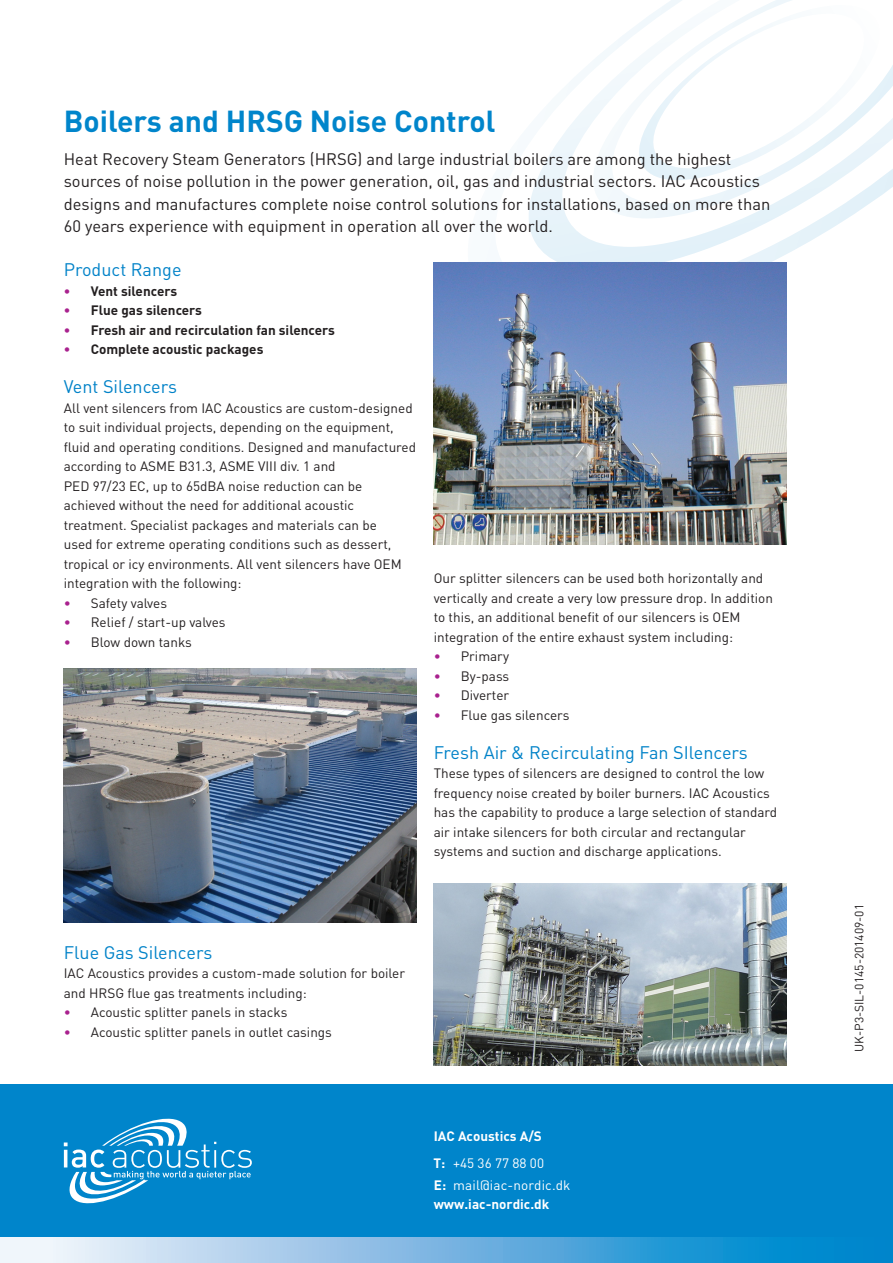
<style>
.page{position:relative;width:893px;height:1263px;background:#fff}
.page>*{position:absolute;margin:0;border:0;box-sizing:border-box;transform-origin:0 0}
.t1{font:700 30px "DIN Pro";color:#0085cb}
.t2{font:18px "DIN Pro";color:#0082c8}
.t3{font:16.5px/22.5px "DIN Pro";color:#231f20}
.t4{font:13.5px/19.5px "DIN Pro";color:#231f20}
.t5{font:700 13.5px "DIN Pro";color:#231f20}
.t6{font:700 13.5px/18.8px "DIN Pro";color:#fff}
.t7{font:13.5px "DIN Pro";color:#fff}
.t8{font:12px "DIN Pro";color:#231f20}
.s1{color:#a9218e}
.s2{font-weight:700}
.s3{font-weight:400}
</style>
<div class="page">
<div style="left:0;top:1084px;width:893px;height:179px;background:#0085cb"></div>
<svg style="left:0;top:1238px;width:759px;height:25px"></svg>
<svg style="left:529px;top:63px;width:319px;height:199px"></svg>
<svg style="left:591px;top:0;width:302px;height:218px"></svg>
<svg style="left:638px;top:5px;width:243px;height:175px"></svg>
<img style="left:64px;top:668px;width:353px;height:255px">
<img style="left:434px;top:262px;width:353px;height:283px">
<img style="left:434px;top:883px;width:353px;height:182px">
<svg style="left:64px;top:1118px;width:188px;height:86px"></svg>
<p class="t1" style="left:64px;top:101px;width:433px">Boilers and HRSG Noise Control</p>
<p class="t3" style="left:64px;top:147px;width:708px">Heat Recovery Steam Generators (HRSG) and large industrial boilers are among the highest sources of noise pollution in the power generation, oil, gas and industrial sectors. IAC Acoustics designs and manufactures complete noise control solutions for installations, based on more than 60 years experience with equipment in operation all over the world.</p>
<p class="t2" style="left:64px;top:257px;width:119px">Product Range</p>
<p class="t5" style="left:64px;top:282px;width:115px"><span class="s1">•</span> Vent silencers</p>
<p class="t5" style="left:64px;top:301px;width:140px"><span class="s1">•</span> Flue gas silencers</p>
<p class="t5" style="left:64px;top:321px;width:273px"><span class="s1">•</span> Fresh air and recirculation fan silencers</p>
<p class="t5" style="left:64px;top:340px;width:201px"><span class="s1">•</span> Complete acoustic packages</p>
<p class="t2" style="left:64px;top:374px;width:115px">Vent Silencers</p>
<p class="t4" style="left:64px;top:398px;width:354px">All vent silencers from IAC Acoustics are custom-designed to suit individual projects, depending on the equipment, fluid and operating conditions. Designed and manufactured according to ASME B31.3, ASME VIII div. 1 and<br>PED 97/23 EC, up to 65dBA noise reduction can be achieved without the need for additional acoustic treatment. Specialist packages and materials can be<br>used for extreme operating conditions such as dessert, tropical or icy environments. All vent silencers have OEM integration with the following:</p>
<p class="t4" style="left:64px;top:592px;width:105px"><span class="s1">•</span> Safety valves</p>
<p class="t4" style="left:64px;top:612px;width:163px"><span class="s1">•</span> Relief / start-up valves</p>
<p class="t4" style="left:64px;top:631px;width:130px"><span class="s1">•</span> Blow down tanks</p>
<p class="t4" style="left:434px;top:568px;width:341px">Our splitter silencers can be used both horizontally and vertically and create a very low pressure drop. In addition to this, an additional benefit of our silencers is OEM integration of the entire exhaust system including:</p>
<p class="t4" style="left:434px;top:646px;width:77px"><span class="s1">•</span> Primary</p>
<p class="t4" style="left:434px;top:665px;width:77px"><span class="s1">•</span> By-pass</p>
<p class="t4" style="left:434px;top:685px;width:77px"><span class="s1">•</span> Diverter</p>
<p class="t4" style="left:434px;top:704px;width:137px"><span class="s1">•</span> Flue gas silencers</p>
<p class="t2" style="left:434px;top:740px;width:316px">Fresh Air &amp; Recirculating Fan SIlencers</p>
<p class="t4" style="left:434px;top:763px;width:345px">These types of silencers are designed to control the low frequency noise created by boiler burners. IAC Acoustics has the capability to produce a large selection of standard air intake silencers for both circular and rectangular systems and suction and discharge applications.</p>
<p class="t2" style="left:64px;top:940px;width:150px">Flue Gas Silencers</p>
<p class="t4" style="left:64px;top:963px;width:343px">IAC Acoustics provides a custom-made solution for boiler and HRSG flue gas treatments including:</p>
<p class="t4" style="left:64px;top:1002px;width:225px"><span class="s1">•</span> Acoustic splitter panels in stacks</p>
<p class="t4" style="left:64px;top:1022px;width:270px"><span class="s1">•</span> Acoustic splitter panels in outlet casings</p>
<p class="t6" style="left:434px;top:1126px;width:110px">IAC Acoustics A/S</p>
<p class="t7" style="left:434px;top:1153px;width:112px"><span class="s2">T:</span> +45 36 77 88 00</p>
<p class="t6" style="left:434px;top:1175px;width:138px">E: <span class="s3">mail@iac-nordic.dk </span>www.iac-nordic.dk</p>
<p class="t8" style="left:851px;top:1052px;width:149px;rotate:-90deg">UK-P3-SIL-0145-201409-01</p>
</div>
